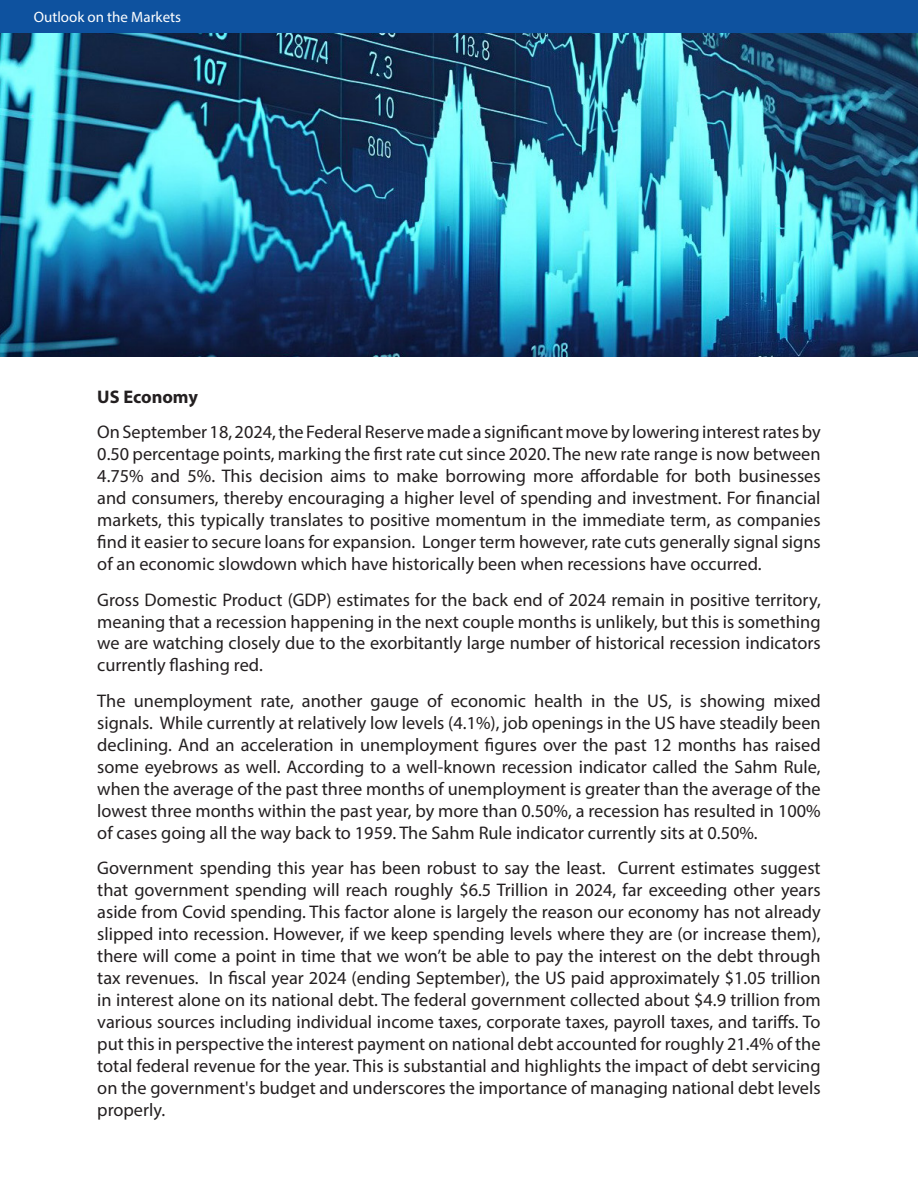
<style>
.page{position:relative;width:918px;height:1188px;background:#fff}
.page>*{position:absolute;margin:0;border:0;box-sizing:border-box;transform-origin:0 0}
.t1{font:18.3px/21.9px "Myriad Pro";color:#231f20;text-align:justify}
.t2{font:700 18.3px "Myriad Pro";color:#231f20}
.t3{font:15px "Myriad Pro";color:#fff}
</style>
<div class="page">
<img style="left:0;top:32px;width:918px;height:324px">
<div style="left:0;top:0;width:918px;height:32px;background:#0e529f"></div>
<p class="t3" style="left:34px;top:8px;width:149px">Outlook on the Markets</p>
<p class="t2" style="left:97px;top:385px;width:102px">US Economy</p>
<p class="t1" style="left:97px;top:421px;width:725px">On September 18, 2024, the Federal Reserve made a significant move by lowering interest rates by 0.50 percentage points, marking the first rate cut since 2020. The new rate range is now between 4.75% and 5%. This decision aims to make borrowing more affordable for both businesses and consumers, thereby encouraging a higher level of spending and investment. For financial markets, this typically translates to positive momentum in the immediate term, as companies find it easier to secure loans for expansion. Longer term however, rate cuts generally signal signs of an economic slowdown which have historically been when recessions have occurred.</p>
<p class="t1" style="left:97px;top:588px;width:725px">Gross Domestic Product (GDP) estimates for the back end of 2024 remain in positive territory, meaning that a recession happening in the next couple months is unlikely, but this is something we are watching closely due to the exorbitantly large number of historical recession indicators currently flashing red.</p>
<p class="t1" style="left:97px;top:690px;width:725px">The unemployment rate, another gauge of economic health in the US, is showing mixed signals. While currently at relatively low levels (4.1%), job openings in the US have steadily been declining. And an acceleration in unemployment figures over the past 12 months has raised some eyebrows as well. According to a well-known recession indicator called the Sahm Rule, when the average of the past three months of unemployment is greater than the average of the lowest three months within the past year, by more than 0.50%, a recession has resulted in 100% of cases going all the way back to 1959. The Sahm Rule indicator currently sits at 0.50%.</p>
<p class="t1" style="left:97px;top:857px;width:725px">Government spending this year has been robust to say the least. Current estimates suggest that government spending will reach roughly $6.5 Trillion in 2024, far exceeding other years aside from Covid spending. This factor alone is largely the reason our economy has not already slipped into recession. However, if we keep spending levels where they are (or increase them), there will come a point in time that we won’t be able to pay the interest on the debt through tax revenues. In fiscal year 2024 (ending September), the US paid approximately $1.05 trillion in interest alone on its national debt. The federal government collected about $4.9 trillion from various sources including individual income taxes, corporate taxes, payroll taxes, and tariffs. To put this in perspective the interest payment on national debt accounted for roughly 21.4% of the total federal revenue for the year. This is substantial and highlights the impact of debt servicing on the government's budget and underscores the importance of managing national debt levels properly.</p>
</div>
